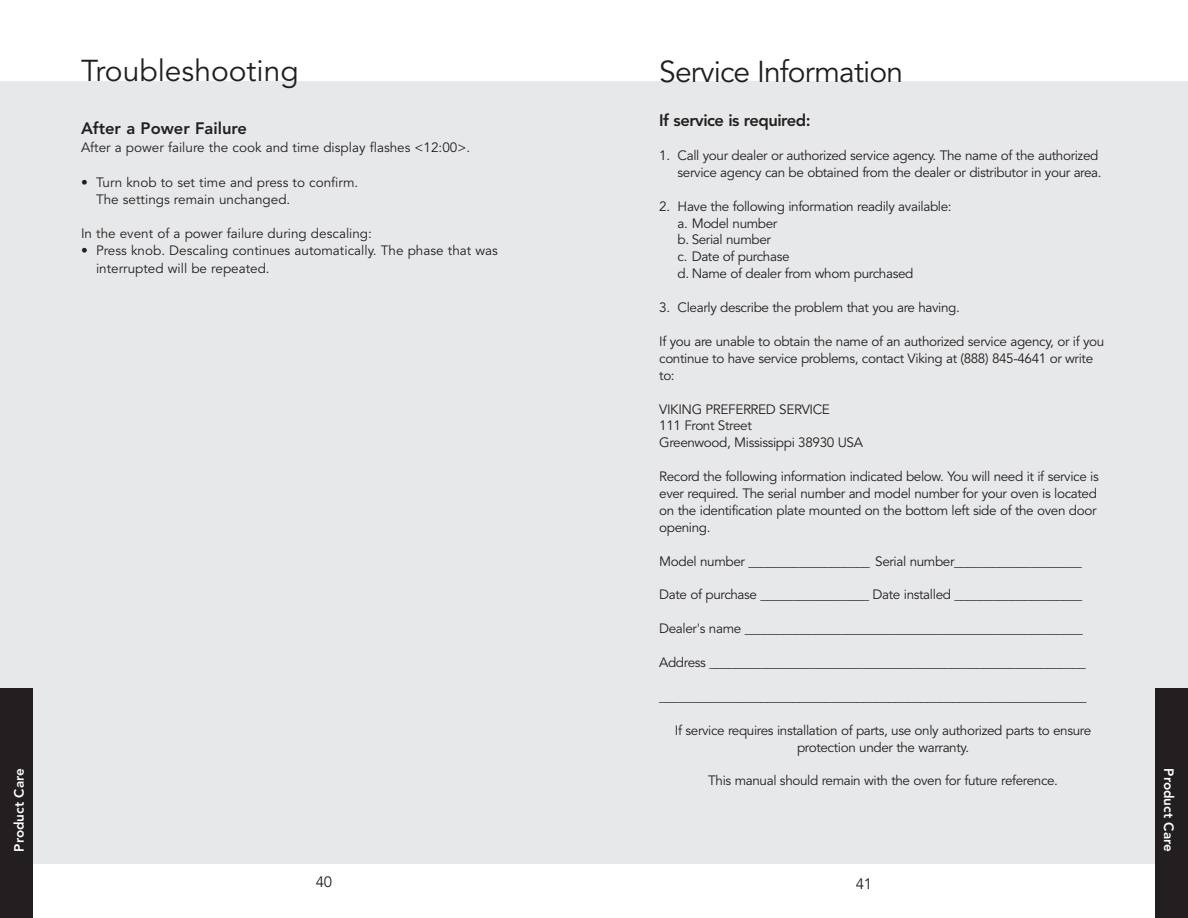
<style>
.page{position:relative;width:1188px;height:918px;background:#fff}
.page>*{position:absolute;margin:0;border:0;box-sizing:border-box;transform-origin:0 0}
.t1{font:30px "Avenir";letter-spacing:-.03em;color:#231f20}
.t2{font:30px "Avenir";color:#231f20}
.t3{font:800 16.5px "Avenir";letter-spacing:-.03em;color:#231f20}
.t4{font:800 16.5px "Avenir";color:#231f20}
.t5{font:15px "Avenir";color:#231f20}
.t6{font:13.5px/17px "Avenir";letter-spacing:-.03em;color:#231f20}
.t7{font:13.5px/17px "Avenir";color:#231f20}
.t8{font:800 13.5px "Avenir";color:#fff}
</style>
<div class="page">
<div style="left:594px;top:81px;width:594px;height:783px;background:#e7e8e9"></div>
<div style="left:1155px;top:688px;width:33px;height:230px;background:#231f20"></div>
<div style="left:0;top:81px;width:594px;height:783px;background:#e7e8e9"></div>
<div style="left:0;top:688px;width:33px;height:230px;background:#231f20"></div>
<p class="t8" style="left:13px;top:852px;width:85px;rotate:-90deg">Product Care</p>
<h1 class="t2" style="left:81px;top:59px;width:219px">Troubleshooting</h1>
<h1 class="t1" style="left:659px;top:59px;width:245px">Service Information</h1>
<p class="t3" style="left:659px;top:114px;width:153px">If service is required:</p>
<p class="t6" style="left:659px;top:148px;width:444px;text-align:right">1. Call your dealer or authorized service agency. The name of the authorized service agency can be obtained from the dealer or distributor in your area.</p>
<p class="t6" style="left:678px;top:199px;width:275px;text-indent:-18px">2. Have the following information readily available: a. Model number<br>b. Serial number<br>c. Date of purchase<br>d. Name of dealer from whom purchased</p>
<p class="t6" style="left:659px;top:300px;width:302px">3. Clearly describe the problem that you are having.</p>
<p class="t6" style="left:659px;top:334px;width:447px">If you are unable to obtain the name of an authorized service agency, or if you continue to have service problems, contact Viking at (888) 845-4641 or write to:</p>
<p class="t6" style="left:659px;top:401px;width:205px">VIKING PREFERRED SERVICE<br>111 Front Street<br>Greenwood, Mississippi 38930 USA</p>
<p class="t6" style="left:659px;top:469px;width:441px">Record the following information indicated below. You will need it if service is ever required. The serial number and model number for your oven is located on the identification plate mounted on the bottom left side of the oven door opening.</p>
<p class="t6" style="left:659px;top:554px;width:424px">Model number ___________________ Serial number____________________</p>
<p class="t6" style="left:659px;top:587px;width:425px">Date of purchase _________________ Date installed ____________________</p>
<p class="t6" style="left:659px;top:621px;width:425px">Dealer's name _____________________________________________________</p>
<p class="t6" style="left:659px;top:655px;width:428px">Address ___________________________________________________________</p>
<p class="t6" style="left:659px;top:689px;width:429px">___________________________________________________________________</p>
<p class="t6" style="left:675px;top:723px;width:418px;text-align:center">If service requires installation of parts, use only authorized parts to ensure protection under the warranty.</p>
<p class="t6" style="left:708px;top:773px;width:351px">This manual should remain with the oven for future reference.</p>
<p class="t4" style="left:81px;top:121px;width:168px">After a Power Failure</p>
<p class="t7" style="left:81px;top:140px;width:391px">After a power failure the cook and time display flashes &lt;12:00&gt;.</p>
<p class="t7" style="left:96px;top:175px;width:264px;text-indent:-15px">• Turn knob to set time and press to confirm.<br>The settings remain unchanged.</p>
<p class="t7" style="left:81px;top:226px;width:292px">In the event of a power failure during descaling:</p>
<p class="t7" style="left:96px;top:242px;width:403px;line-height:18px;text-indent:-15px">• Press knob. Descaling continues automatically. The phase that was interrupted will be repeated.</p>
<p class="t5" style="left:316px;top:876px;width:18px">40</p>
<p class="t5" style="left:856px;top:877px;width:18px">41</p>
<p class="t8" style="left:1175px;top:768px;width:85px;rotate:90deg">Product Care</p>
</div>
